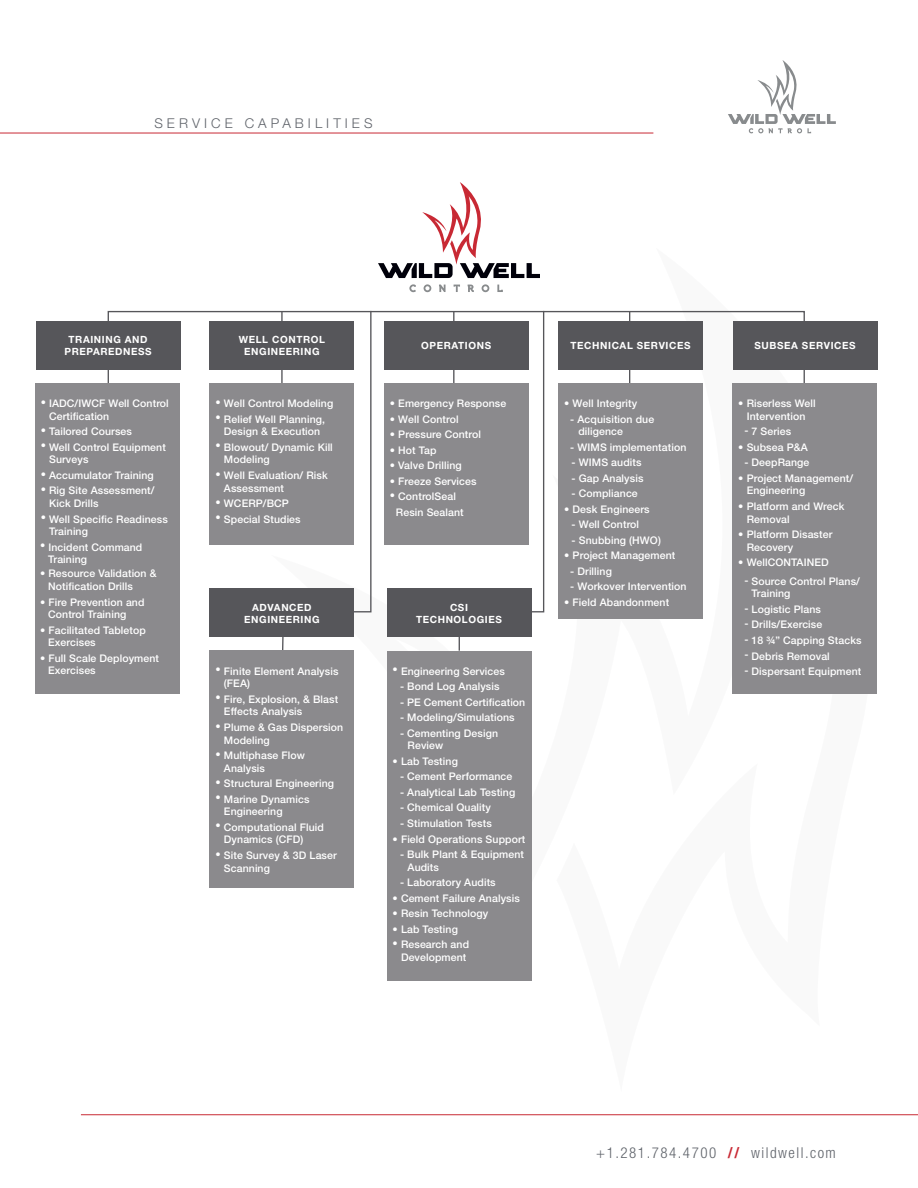
<style>
.page{position:relative;width:918px;height:1188px;background:#fff}
.page>*{position:absolute;margin:0;border:0;box-sizing:border-box;transform-origin:0 0}
.t1{font:300 condensed 15px "Helvetica Neue LT Std";letter-spacing:.1em;color:#5f636a}
.t2{font:300 13.5px "Helvetica Neue";letter-spacing:.3em;color:#5f636a}
.t3{font:500 10.5px/12.6px "Helvetica Neue";letter-spacing:.01em;color:#fff}
.t4{font:700 9.9px/11.9px "Helvetica Neue";letter-spacing:.06em;color:#fff;text-align:center}
.s1{font-family:"Helvetica Neue";font-weight:700;color:#c82934}
</style>
<div class="page">
<svg style="left:728px;top:60px;width:108px;height:73px"></svg>
<hr style="left:0;top:133px;width:653px;height:1px;background:#c82934">
<hr style="left:81px;top:1114px;width:837px;height:1px;background:#c82934">
<svg style="left:107px;top:310px;width:698px;height:374px"></svg>
<div style="left:733px;top:321px;width:145px;height:49px;background:#56565a"></div>
<div style="left:732px;top:383px;width:145px;height:310px;background:#8b8a8d"></div>
<svg style="left:281px;top:310px;width:91px;height:346px"></svg>
<div style="left:210px;top:589px;width:144px;height:48px;background:#56565a"></div>
<div style="left:387px;top:589px;width:144px;height:48px;background:#56565a"></div>
<div style="left:36px;top:321px;width:145px;height:49px;background:#56565a"></div>
<div style="left:35px;top:383px;width:145px;height:310px;background:#8b8a8d"></div>
<hr style="left:281px;top:312px;width:2px;height:171px;background:#56565a">
<div style="left:210px;top:321px;width:144px;height:49px;background:#56565a"></div>
<div style="left:210px;top:383px;width:144px;height:161px;background:#8b8a8d"></div>
<hr style="left:453px;top:312px;width:1px;height:172px;background:#56565a">
<div style="left:384px;top:321px;width:145px;height:49px;background:#56565a"></div>
<div style="left:384px;top:383px;width:145px;height:161px;background:#8b8a8d"></div>
<div style="left:210px;top:651px;width:144px;height:237px;background:#8b8a8d"></div>
<hr style="left:629px;top:312px;width:1px;height:171px;background:#56565a">
<div style="left:558px;top:321px;width:145px;height:49px;background:#56565a"></div>
<div style="left:558px;top:383px;width:145px;height:235px;background:#8b8a8d"></div>
<div style="left:387px;top:651px;width:144px;height:330px;background:#8b8a8d"></div>
<svg style="left:409px;top:284px;width:7px;height:8px"></svg>
<svg style="left:424px;top:284px;width:7px;height:8px"></svg>
<svg style="left:439px;top:285px;width:7px;height:7px"></svg>
<svg style="left:454px;top:285px;width:6px;height:7px"></svg>
<svg style="left:468px;top:285px;width:6px;height:7px"></svg>
<svg style="left:482px;top:284px;width:7px;height:8px"></svg>
<svg style="left:497px;top:285px;width:6px;height:7px"></svg>
<svg style="left:378px;top:182px;width:162px;height:96px"></svg>
<p class="t2" style="left:154px;top:115px;width:220px">SERVICE CAPABILITIES</p>
<p class="t4" style="left:65px;top:334px;width:89px">TRAINING AND<br>PREPAREDNESS</p>
<p class="t3" style="left:49px;top:397px;width:121px;text-indent:-8px">• IADC/IWCF Well Control<br>Certification</p>
<p class="t3" style="left:41px;top:425px;width:93px">• Tailored Courses</p>
<p class="t3" style="left:49px;top:441px;width:118px;text-indent:-8px">• Well Control Equipment<br>Surveys</p>
<p class="t3" style="left:41px;top:469px;width:115px">• Accumulator Training</p>
<p class="t3" style="left:49px;top:484px;width:107px;text-indent:-8px">• Rig Site Assessment/<br>Kick Drills</p>
<p class="t3" style="left:49px;top:512px;width:120px;text-indent:-8px">• Well Specific Readiness<br>Training</p>
<p class="t3" style="left:48px;top:541px;width:96px;text-indent:-8px">• Incident Command<br>Training</p>
<p class="t3" style="left:48px;top:567px;width:110px;text-indent:-8px">• Resource Validation &amp;<br>Notification Drills</p>
<p class="t3" style="left:48px;top:595px;width:98px;text-indent:-8px">• Fire Prevention and<br>Control Training</p>
<p class="t3" style="left:48px;top:624px;width:99px;text-indent:-8px">• Facilitated Tabletop<br>Exercises</p>
<p class="t3" style="left:48px;top:652px;width:112px;text-indent:-8px">• Full Scale Deployment<br>Exercises</p>
<p class="t4" style="left:239px;top:334px;width:88px">WELL CONTROL<br>ENGINEERING</p>
<p class="t3" style="left:216px;top:397px;width:119px">• Well Control Modeling</p>
<p class="t3" style="left:216px;top:413px;width:111px;text-align:center">• Relief Well Planning,<br>Design &amp; Execution</p>
<p class="t3" style="left:224px;top:441px;width:110px;text-indent:-8px">• Blowout/ Dynamic Kill<br>Modeling</p>
<p class="t3" style="left:224px;top:469px;width:105px;text-indent:-8px">• Well Evaluation/ Risk<br>Assessment</p>
<p class="t3" style="left:216px;top:497px;width:75px">• WCERP/BCP</p>
<p class="t3" style="left:216px;top:512px;width:87px">• Special Studies</p>
<p class="t4" style="left:421px;top:340px;width:71px">OPERATIONS</p>
<p class="t3" style="left:390px;top:397px;width:118px">• Emergency Response</p>
<p class="t3" style="left:390px;top:413px;width:70px">• Well Control</p>
<p class="t3" style="left:390px;top:428px;width:93px">• Pressure Control</p>
<p class="t3" style="left:390px;top:444px;width:48px">• Hot Tap</p>
<p class="t3" style="left:390px;top:459px;width:73px">• Valve Drilling</p>
<p class="t3" style="left:390px;top:475px;width:88px">• Freeze Services</p>
<p class="t3" style="left:396px;top:489px;width:69px;line-height:15.5px;text-indent:-6px">• ControlSeal<br>Resin Sealant</p>
<p class="t4" style="left:244px;top:601px;width:77px">ADVANCED<br>ENGINEERING</p>
<p class="t4" style="left:416px;top:601px;width:87px">CSI<br>TECHNOLOGIES</p>
<p class="t3" style="left:224px;top:665px;width:116px;text-indent:-8px">• Finite Element Analysis (FEA)</p>
<p class="t3" style="left:224px;top:693px;width:116px;text-indent:-8px">• Fire, Explosion, &amp; Blast<br>Effects Analysis</p>
<p class="t3" style="left:224px;top:721px;width:121px;text-indent:-8px">• Plume &amp; Gas Dispersion<br>Modeling</p>
<p class="t3" style="left:224px;top:749px;width:83px;text-indent:-8px">• Multiphase Flow<br>Analysis</p>
<p class="t3" style="left:216px;top:777px;width:120px">• Structural Engineering</p>
<p class="t3" style="left:224px;top:793px;width:87px;text-indent:-8px">• Marine Dynamics<br>Engineering</p>
<p class="t3" style="left:224px;top:821px;width:101px;text-indent:-8px">• Computational Fluid<br>Dynamics (CFD)</p>
<p class="t3" style="left:224px;top:849px;width:114px;text-indent:-8px">• Site Survey &amp; 3D Laser<br>Scanning</p>
<p class="t3" style="left:393px;top:665px;width:114px">• Engineering Services</p>
<p class="t3" style="left:400px;top:680px;width:101px">- Bond Log Analysis</p>
<p class="t3" style="left:400px;top:696px;width:127px">- PE Cement Certification</p>
<p class="t3" style="left:400px;top:711px;width:116px">- Modeling/Simulations</p>
<p class="t3" style="left:408px;top:727px;width:92px;text-indent:-7px">- Cementing Design<br>Review</p>
<p class="t3" style="left:393px;top:755px;width:67px">• Lab Testing</p>
<p class="t3" style="left:400px;top:770px;width:114px">- Cement Performance</p>
<p class="t3" style="left:400px;top:786px;width:117px">- Analytical Lab Testing</p>
<p class="t3" style="left:400px;top:801px;width:92px">- Chemical Quality</p>
<p class="t3" style="left:400px;top:817px;width:93px">- Stimulation Tests</p>
<p class="t3" style="left:393px;top:832px;width:134px">• Field Operations Support</p>
<p class="t3" style="left:408px;top:848px;width:118px;text-indent:-7px">- Bulk Plant &amp; Equipment<br>Audits</p>
<p class="t3" style="left:400px;top:876px;width:97px">- Laboratory Audits</p>
<p class="t3" style="left:393px;top:892px;width:129px">• Cement Failure Analysis</p>
<p class="t3" style="left:393px;top:907px;width:97px">• Resin Technology</p>
<p class="t3" style="left:393px;top:923px;width:67px">• Lab Testing</p>
<p class="t3" style="left:393px;top:938px;width:78px;text-align:center">• Research and<br>Development</p>
<p class="t4" style="left:571px;top:340px;width:121px">TECHNICAL SERVICES</p>
<p class="t3" style="left:564px;top:397px;width:74px">• Well Integrity</p>
<p class="t3" style="left:578px;top:413px;width:77px;text-indent:-8px">- Acquisition due diligence</p>
<p class="t3" style="left:570px;top:441px;width:118px">- WIMS implementation</p>
<p class="t3" style="left:572px;top:456px;width:71px">- WIMS audits</p>
<p class="t3" style="left:572px;top:472px;width:73px">- Gap Analysis</p>
<p class="t3" style="left:572px;top:487px;width:68px">- Compliance</p>
<p class="t3" style="left:564px;top:503px;width:87px">• Desk Engineers</p>
<p class="t3" style="left:572px;top:518px;width:69px">- Well Control</p>
<p class="t3" style="left:572px;top:534px;width:91px">- Snubbing (HWO)</p>
<p class="t3" style="left:564px;top:549px;width:113px">• Project Management</p>
<p class="t3" style="left:570px;top:565px;width:43px">- Drilling</p>
<p class="t3" style="left:570px;top:580px;width:118px">- Workover Intervention</p>
<p class="t3" style="left:564px;top:596px;width:106px">• Field Abandonment</p>
<p class="t4" style="left:755px;top:340px;width:103px">SUBSEA SERVICES</p>
<p class="t3" style="left:738px;top:397px;width:79px;text-align:center">• Riserless Well<br>Intervention</p>
<p class="t3" style="left:744px;top:425px;width:48px">- 7 Series</p>
<p class="t3" style="left:738px;top:441px;width:71px">• Subsea P&amp;A</p>
<p class="t3" style="left:744px;top:456px;width:67px">- DeepRange</p>
<p class="t3" style="left:747px;top:472px;width:108px;text-indent:-8px">• Project Management/<br>Engineering</p>
<p class="t3" style="left:747px;top:500px;width:99px;text-indent:-8px">• Platform and Wreck<br>Removal</p>
<p class="t3" style="left:747px;top:528px;width:87px;text-indent:-8px">• Platform Disaster<br>Recovery</p>
<p class="t3" style="left:738px;top:556px;width:92px">• WellCONTAINED</p>
<p class="t3" style="left:752px;top:575px;width:110px;text-indent:-7px">- Source Control Plans/<br>Training</p>
<p class="t3" style="left:744px;top:603px;width:78px">- Logistic Plans</p>
<p class="t3" style="left:744px;top:618px;width:79px">- Drills/Exercise</p>
<p class="t3" style="left:744px;top:634px;width:119px">- 18 ¾” Capping Stacks</p>
<p class="t3" style="left:744px;top:649px;width:87px">- Debris Removal</p>
<p class="t3" style="left:744px;top:665px;width:118px">- Dispersant Equipment</p>
<h1 class="t1" style="left:596px;top:1144px;width:241px">+1.281.784.4700 <span class="s1">//</span> wildwell.com</h1>
</div>
